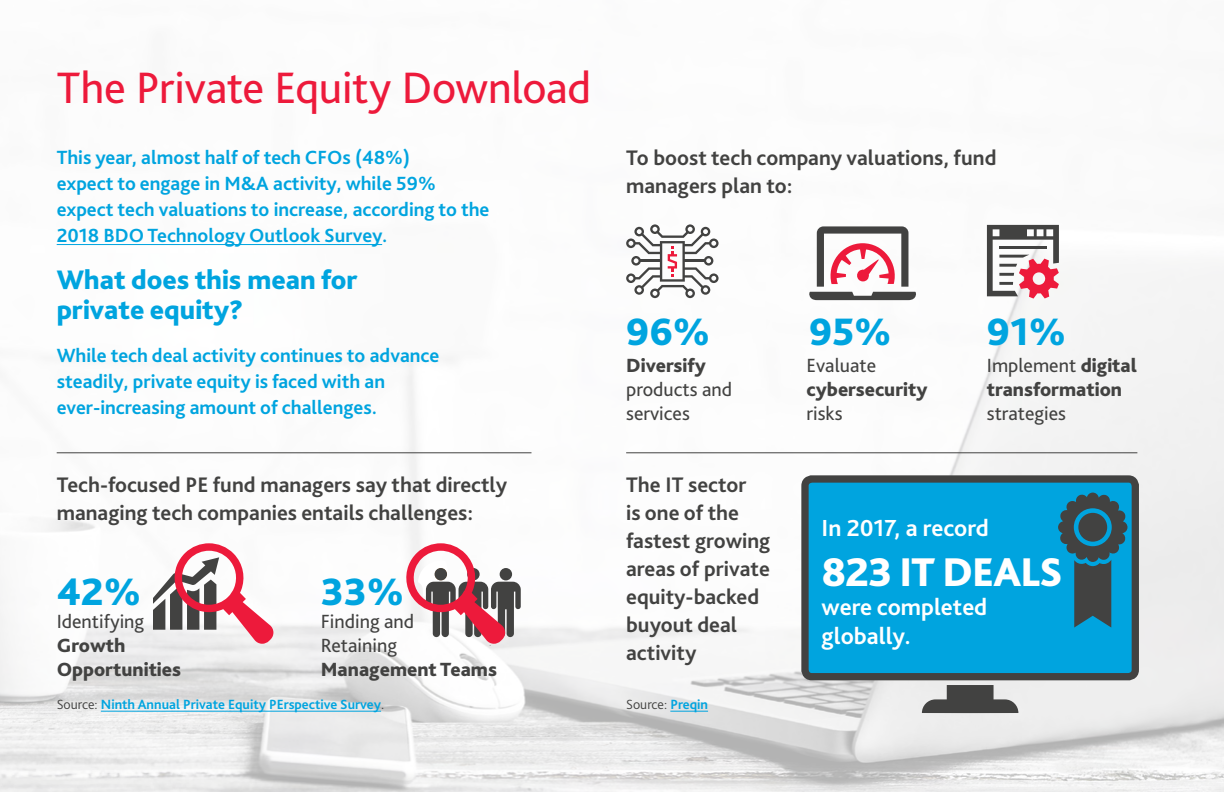
<style>
.page{position:relative;width:1224px;height:792px;background:#fff}
.page>*{position:absolute;margin:0;border:0;box-sizing:border-box;transform-origin:0 0}
.t1{font:46px "Bliss Pro";letter-spacing:-.005em;color:#ed1a3b}
.t2{font:800 42px "Bliss Pro";letter-spacing:-.02em;color:#fff}
.t3{font:800 40px "Bliss Pro";color:#00a4df}
.t4{font:800 28px/30px "Bliss Pro";color:#00a4df}
.t5{font:700 24.2px/29.2px "Bliss Pro";color:#fff}
.t6{font:700 22px/28px "Bliss Pro";color:#424241}
.t7{font:700 20px/26px "Bliss Pro";color:#00a4df}
.t8{font:800 20px/24px "Bliss Pro";color:#424241}
.t9{font:20px/24px "Bliss Pro";color:#424241}
.t10{font:700 14px "Bliss Pro";color:#00a4df}
.t11{font:300 14px "Bliss Pro";color:#424241}
.s1{font-weight:300;color:#424241}
.s2{font-weight:700;color:#00a4df}
.s3{font-weight:400}
</style>
<div class="page">
<img style="left:0;top:224px;width:1224px;height:568px">
<hr style="left:57px;top:244px;width:325px;height:1px;background:#00a4df">
<hr style="left:670px;top:711px;width:38px;height:1px;background:#00a4df">
<div style="left:805px;top:479px;width:330px;height:198px;background:#00a4df;border-radius:7px"></div>
<div style="left:801px;top:475px;width:338px;height:205px;border:7px solid #424241;border-radius:7px"></div>
<svg style="left:1058px;top:493px;width:69px;height:135px"></svg>
<svg style="left:922px;top:685px;width:96px;height:28px;background:#737373"></svg>
<hr style="left:101px;top:711px;width:280px;height:1px;background:#00a4df">
<svg style="left:153px;top:543px;width:120px;height:101px"></svg>
<svg style="left:404px;top:543px;width:117px;height:103px"></svg>
<svg style="left:808px;top:226px;width:110px;height:74px"></svg>
<svg style="left:987px;top:225px;width:72px;height:74px"></svg>
<svg style="left:626px;top:224px;width:93px;height:74px"></svg>
<hr style="left:57px;top:452px;width:474px;height:1px;background:#424241">
<hr style="left:626px;top:452px;width:511px;height:1px;background:#424241">
<h1 class="t1" style="left:57px;top:59px;width:536px">The Private Equity Download</h1>
<p class="t7" style="left:57px;top:143px;width:434px">This year, almost half of tech CFOs (48%)<br>expect to engage in M&amp;A activity, while 59% expect tech valuations to increase, according to the 2018 BDO Technology Outlook Survey.</p>
<h3 class="t4" style="left:57px;top:264px;width:302px">What does this mean for private equity?</h3>
<p class="t7" style="left:57px;top:341px;width:384px">While tech deal activity continues to advance steadily, private equity is faced with an ever‑increasing amount of challenges.</p>
<p class="t6" style="left:57px;top:470px;width:452px">Tech-focused PE fund managers say that directly managing tech companies entails challenges:</p>
<h3 class="t3" style="left:57px;top:567px;width:86px">42%</h3>
<h3 class="t3" style="left:321px;top:567px;width:85px">33%</h3>
<p class="t9" style="left:57px;top:608px;width:89px">Identifying</p>
<p class="t8" style="left:57px;top:632px;width:126px">Growth<br>Opportunities</p>
<p class="t9" style="left:321px;top:608px;width:95px">Finding and<br>Retaining</p>
<p class="t8" style="left:321px;top:656px;width:178px">Management Teams</p>
<p class="t10" style="left:57px;top:696px;width:329px"><span class="s1">Source:</span> Ninth Annual Private Equity PErspective Survey<span class="s1">.</span></p>
<p class="t6" style="left:626px;top:143px;width:372px">To boost tech company valuations, fund managers plan to:</p>
<h3 class="t3" style="left:626px;top:307px;width:85px">96%</h3>
<h3 class="t3" style="left:809px;top:307px;width:84px">95%</h3>
<h3 class="t3" style="left:987px;top:307px;width:81px">91%</h3>
<p class="t8" style="left:626px;top:353px;width:81px">Diversify</p>
<p class="t9" style="left:626px;top:377px;width:107px">products and services</p>
<p class="t6" style="left:626px;top:470px;width:146px">The IT sector<br>is one of the fastest growing areas of private equity‑backed buyout deal activity</p>
<p class="t11" style="left:626px;top:696px;width:83px">Source: <span class="s2">Preqin</span></p>
<p class="t9" style="left:807px;top:353px;width:71px">Evaluate</p>
<p class="t8" style="left:807px;top:377px;width:122px">cybersecurity</p>
<p class="t9" style="left:807px;top:401px;width:38px">risks</p>
<p class="t8" style="left:987px;top:353px;width:152px"><span class="s3">Implement</span> digital transformation</p>
<p class="t9" style="left:987px;top:401px;width:81px">strategies</p>
<p class="t5" style="left:822px;top:513px;width:169px">In 2017, a record</p>
<h2 class="t2" style="left:822px;top:546px;width:243px">823 IT DEALS</h2>
<p class="t5" style="left:822px;top:592px;width:167px">were completed globally.</p>
</div>
